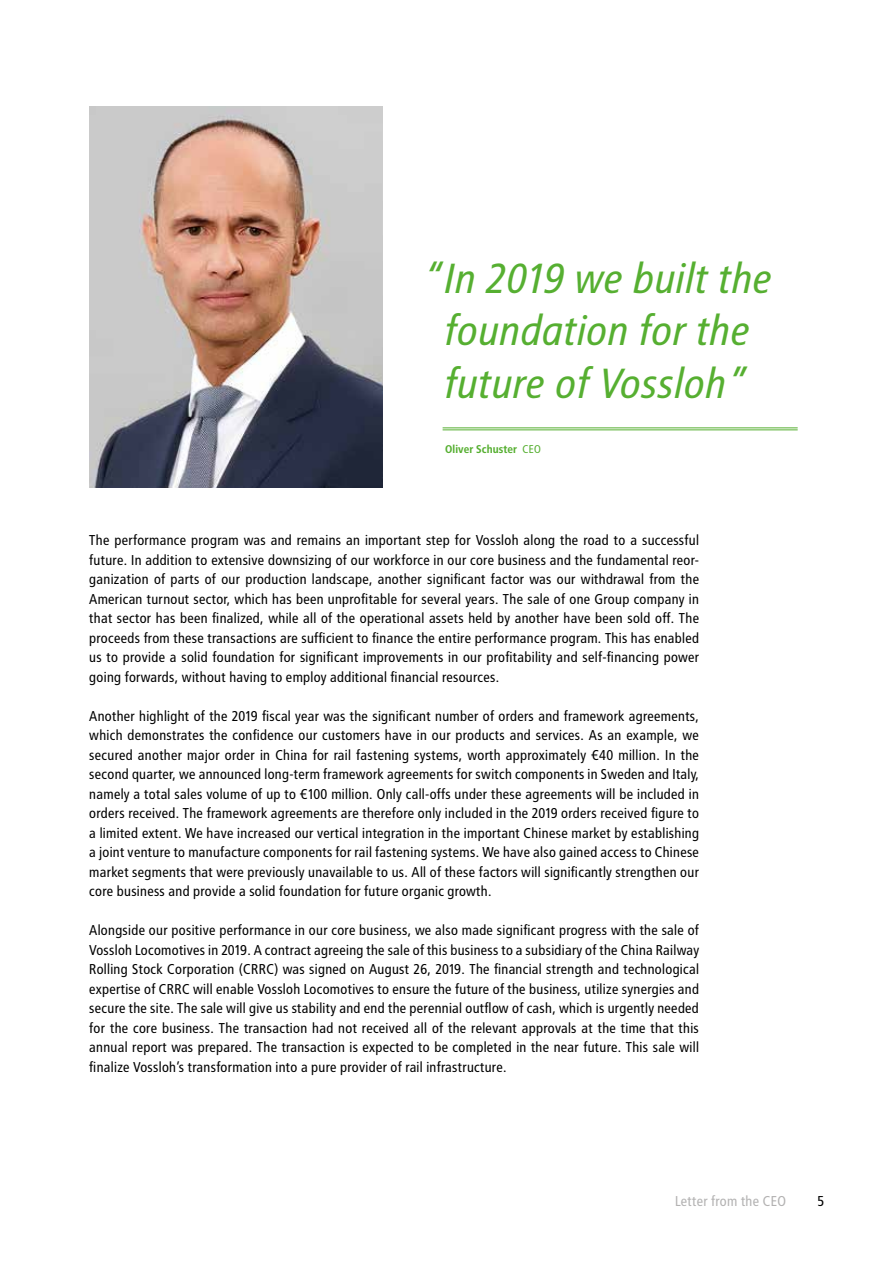
<style>
.page{position:relative;width:893px;height:1263px;background:#fff}
.page>*{position:absolute;margin:0;border:0;box-sizing:border-box;transform-origin:0 0}
.t1{font:italic 42px/52.5px "Transit";letter-spacing:-.015em;color:#56af31;text-align:center}
.t2{font:14.25px/19.5px "Transit";letter-spacing:-.015em;color:#000;text-align:justify}
.t3{font:14.25px "Transit";letter-spacing:-.015em;color:#b3b2b2}
.t4{font:700 11.25px "Transit";letter-spacing:-.015em;color:#56af31}
.s1{font-weight:400}
</style>
<div class="page">
<img style="left:89px;top:106px;width:294px;height:381px">
<hr style="left:443px;top:427px;width:355px;height:1px;background:#56af31">
<hr style="left:443px;top:429px;width:355px;height:1px;background:#56af31">
<h1 class="t1" style="left:421px;top:252px;width:352px">“In 2019 we built the foundation for the future of Vossloh”</h1>
<p class="t4" style="left:445px;top:443px;width:98px">Oliver Schuster <span class="s1">CEO</span></p>
<p class="t2" style="left:89px;top:530px;width:612px">The performance program was and remains an important step for Vossloh along the road to a successful future. In addition to extensive downsizing of our workforce in our core business and the fundamental reor&shy;ganization of parts of our production landscape, another significant factor was our withdrawal from the American turnout sector, which has been unprofitable for several years. The sale of one Group company in that sector has been finalized, while all of the operational assets held by another have been sold off. The proceeds from these transactions are sufficient to finance the entire performance program. This has enabled us to provide a solid foundation for significant improvements in our profitability and self-financing power going forwards, without having to employ additional financial resources.</p>
<p class="t2" style="left:89px;top:706px;width:612px">Another highlight of the 2019 fiscal year was the significant number of orders and framework agreements, which demonstrates the confidence our customers have in our products and services. As an example, we secured another major order in China for rail fastening systems, worth approximately €40 million. In the second quarter, we announced long-term framework agreements for switch components in Sweden and Italy, namely a total sales volume of up to €100 million. Only call-offs under these agreements will be included in orders received. The framework agreements are therefore only included in the 2019 orders received figure to a limited extent. We have increased our vertical integration in the important Chinese market by establishing a joint venture to manufacture components for rail fastening systems. We have also gained access to Chinese market segments that were previously unavailable to us. All of these factors will significantly strengthen our core business and provide a solid foundation for future organic growth.</p>
<p class="t2" style="left:89px;top:920px;width:612px">Alongside our positive performance in our core business, we also made significant progress with the sale of Vossloh Locomotives in 2019. A contract agreeing the sale of this business to a subsidiary of the China Railway Rolling Stock Corporation (CRRC) was signed on August 26, 2019. The financial strength and technological expertise of CRRC will enable Vossloh Locomotives to ensure the future of the business, utilize synergies and secure the site. The sale will give us stability and end the perennial outflow of cash, which is urgently needed for the core business. The transaction had not received all of the relevant approvals at the time that this annual report was prepared. The transaction is expected to be completed in the near future. This sale will finalize Vossloh’s transformation into a pure provider of rail infrastructure.</p>
<p class="t3" style="left:675px;top:1192px;width:113px">Letter from the CEO</p>
<p class="t2" style="left:817px;top:1191px;width:9px">5</p>
</div>
